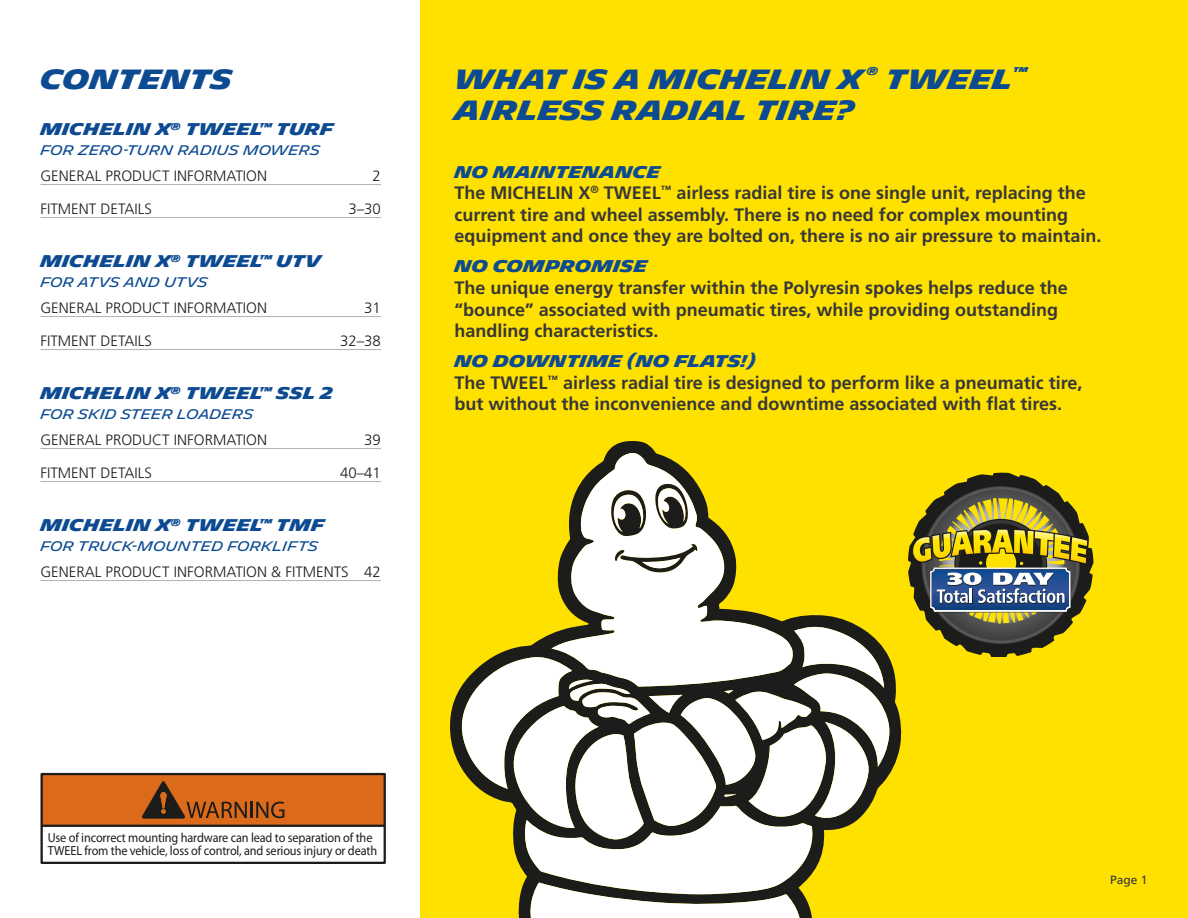
<style>
.page{position:relative;width:1188px;height:918px;background:#fff}
.page>*{position:absolute;margin:0;border:0;box-sizing:border-box;transform-origin:0 0}
.t1{font:700 27px "Michelin";color:#0c4a92}
.t2{font:700 18px/21.6px "Frutiger LT Std";color:#373737}
.t3{font:700 16.5px "Michelin";color:#0c4a92}
.t4{font:300 15px "Frutiger LT Std";color:#1c1c1a}
.t5{font:13.5px "Michelin";color:#0c4a92}
.t6{font:13.2px/13.2px "Myriad Pro";letter-spacing:-.01em;color:#1c1c1a;scale:.93 1}
.t7{font:12px "Frutiger LT Std";color:#373737}
.t8{font:700 10.95px "Michelin";color:#0c4a92}
</style>
<div class="page">
<div style="left:421px;top:0;width:767px;height:918px;background:#ffe100"></div>
<svg style="left:908px;top:473px;width:185px;height:184px"></svg>
<div style="left:41px;top:774px;width:344px;height:52px;background:#db6b1b"></div>
<svg style="left:142px;top:781px;width:105px;height:38px"></svg>
<hr style="left:250px;top:802px;width:3px;height:16px;background:#1c1c1a">
<svg style="left:256px;top:802px;width:28px;height:16px"></svg>
<div style="left:40px;top:773px;width:346px;height:91px;border:2px solid #1c1c1a"></div>
<hr style="left:42px;top:825px;width:343px;height:2px;background:#1c1c1a">
<hr style="left:40px;top:184px;width:341px;height:1px;background:#b1b1b2">
<hr style="left:40px;top:217px;width:341px;height:1px;background:#b1b1b2">
<hr style="left:40px;top:316px;width:341px;height:1px;background:#b1b1b2">
<hr style="left:40px;top:349px;width:341px;height:1px;background:#b1b1b2">
<hr style="left:40px;top:448px;width:341px;height:1px;background:#b1b1b2">
<hr style="left:40px;top:481px;width:341px;height:1px;background:#b1b1b2">
<hr style="left:40px;top:580px;width:341px;height:1px;background:#b1b1b2">
<svg style="left:450px;top:441px;width:451px;height:331px"></svg>
<svg style="left:551px;top:452px;width:242px;height:174px"></svg>
<svg style="left:608px;top:490px;width:41px;height:46px;background:#979690"></svg>
<svg style="left:614px;top:543px;width:84px;height:30px;background:#cccbc7"></svg>
<svg style="left:655px;top:483px;width:34px;height:46px;background:#8a8981"></svg>
<svg style="left:461px;top:626px;width:430px;height:292px;background:#c6c19e"></svg>
<h1 class="t1" style="left:40px;top:63px;width:193px">CONTENTS</h1>
<p class="t3" style="left:40px;top:120px;width:294px">MICHELIN X<sup>®</sup> TWEEL<sup>™</sup> TURF</p>
<p class="t5" style="left:40px;top:142px;width:282px">FOR ZERO-TURN RADIUS MOWERS</p>
<p class="t4" style="left:40px;top:167px;width:228px">GENERAL PRODUCT INFORMATION</p>
<p class="t4" style="left:373px;top:167px;width:10px">2</p>
<p class="t4" style="left:40px;top:200px;width:113px">FITMENT DETAILS</p>
<p class="t4" style="left:348px;top:200px;width:34px">3–30</p>
<p class="t3" style="left:40px;top:252px;width:282px">MICHELIN X<sup>®</sup> TWEEL<sup>™</sup> UTV</p>
<p class="t5" style="left:40px;top:274px;width:169px">FOR ATVS AND UTVS</p>
<p class="t4" style="left:40px;top:299px;width:228px">GENERAL PRODUCT INFORMATION</p>
<p class="t4" style="left:364px;top:299px;width:18px">31</p>
<p class="t4" style="left:40px;top:332px;width:113px">FITMENT DETAILS</p>
<p class="t4" style="left:340px;top:332px;width:42px">32–38</p>
<p class="t3" style="left:40px;top:384px;width:294px">MICHELIN X<sup>®</sup> TWEEL<sup>™</sup> SSL 2</p>
<p class="t5" style="left:40px;top:406px;width:215px">FOR SKID STEER LOADERS</p>
<p class="t4" style="left:40px;top:431px;width:228px">GENERAL PRODUCT INFORMATION</p>
<p class="t4" style="left:364px;top:431px;width:18px">39</p>
<p class="t4" style="left:40px;top:464px;width:113px">FITMENT DETAILS</p>
<p class="t4" style="left:340px;top:464px;width:42px">40–41</p>
<p class="t3" style="left:40px;top:516px;width:285px">MICHELIN X<sup>®</sup> TWEEL<sup>™</sup> TMF</p>
<p class="t5" style="left:40px;top:538px;width:279px">FOR TRUCK-MOUNTED FORKLIFTS</p>
<p class="t4" style="left:40px;top:563px;width:342px">GENERAL PRODUCT INFORMATION &amp; FITMENTS 42</p>
<h1 class="t1" style="left:454px;top:63px;width:411px">WHAT IS A MICHELIN X</h1>
<p class="t8" style="left:867px;top:65px;width:13px">®</p>
<h1 class="t1" style="left:886px;top:63px;width:128px">TWEEL</h1>
<p class="t8" style="left:1013px;top:65px;width:17px">™</p>
<h1 class="t1" style="left:455px;top:95px;width:402px">AIRLESS RADIAL TIRE?</h1>
<p class="t3" style="left:454px;top:162px;width:207px">NO MAINTENANCE</p>
<p class="t2" style="left:454px;top:182px;width:648px">The MICHELIN X<sup>®</sup> TWEEL<sup>™</sup> airless radial tire is one single unit, replacing the current tire and wheel assembly. There is no need for complex mounting equipment and once they are bolted on, there is no air pressure to maintain.</p>
<p class="t3" style="left:454px;top:257px;width:194px">NO COMPROMISE</p>
<p class="t2" style="left:454px;top:277px;width:615px">The unique energy transfer within the Polyresin spokes helps reduce the “bounce” associated with pneumatic tires, while providing outstanding handling characteristics.</p>
<p class="t3" style="left:454px;top:352px;width:303px">NO DOWNTIME (NO FLATS!)</p>
<p class="t2" style="left:454px;top:372px;width:630px">The TWEEL<sup>™</sup> airless radial tire is designed to perform like a pneumatic tire, but without the inconvenience and downtime associated with flat tires.</p>
<p class="t6" style="left:48px;top:831px;width:356px">Use of incorrect mounting hardware can lead to separation of the<br>TWEEL from the vehicle, loss of control, and serious injury or death</p>
<p class="t7" style="left:1110px;top:873px;width:39px">Page 1</p>
</div>
